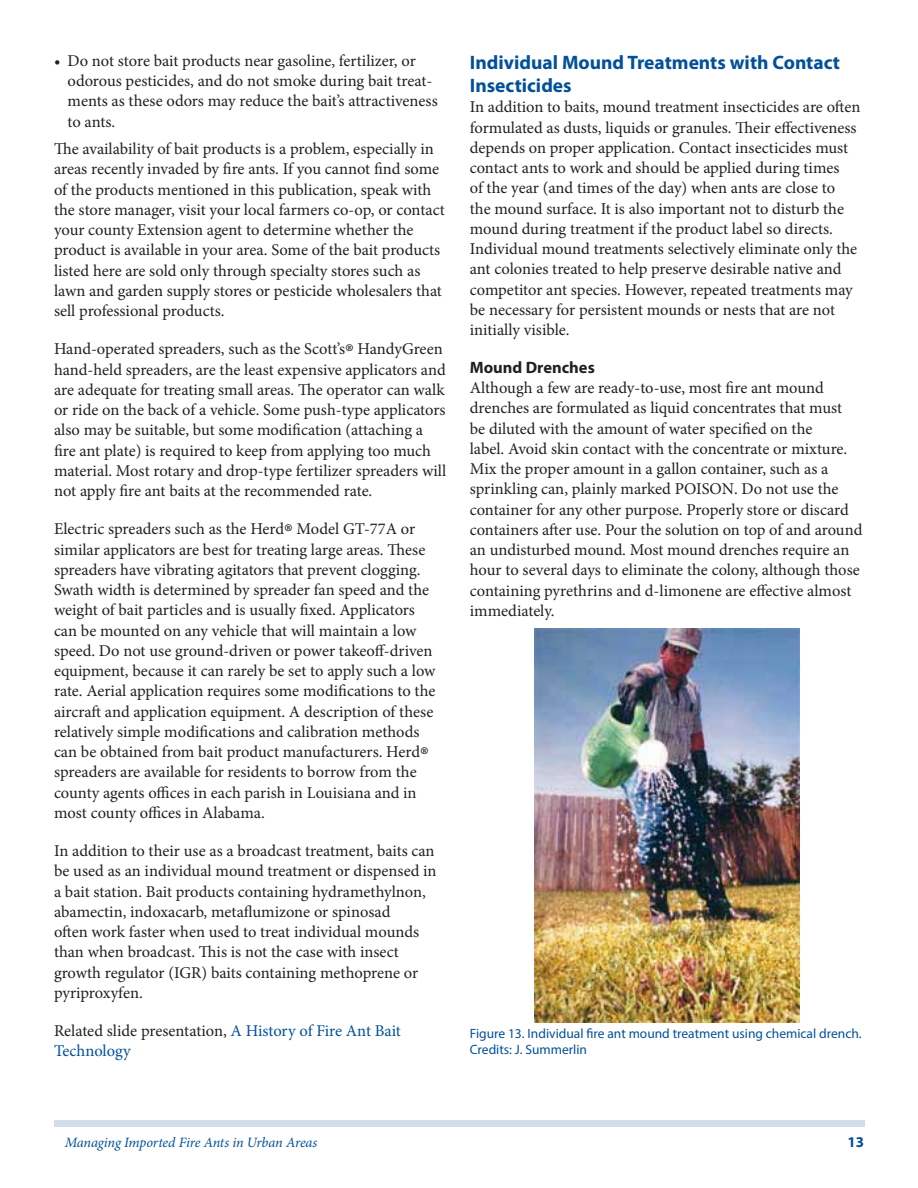
<style>
.page{position:relative;width:918px;height:1188px;background:#fff}
.page>*{position:absolute;margin:0;border:0;box-sizing:border-box;transform-origin:0 0}
.t1{font:700 19.5px/23.4px "Myriad Pro";color:#03509a}
.t2{font:16.5px/20.2px "Minion Pro";color:#231f20}
.t3{font:16.5px/20.2px "Minion Pro";color:#03509a}
.t4{font:700 16.5px "Myriad Pro";color:#231f20}
.t5{font:700 15px "Myriad Pro";color:#03509a}
.t6{font:italic 14.25px "Minion Pro";letter-spacing:-.015em;color:#03509a}
.t7{font:13.5px/16.5px "Myriad Pro";color:#03509a}
.s1{font-size:27px}
.s2{color:#231f20}
</style>
<div class="page">
<div style="left:54px;top:1120px;width:810px;height:7px;background:#d0ddea"></div>
<img style="left:534px;top:628px;width:266px;height:394px">
<p class="t2" style="left:68px;top:52px;width:372px;text-indent:-14px">• Do not store bait products near gasoline, fertilizer, or odorous pesticides, and do not smoke during bait treat&shy;ments as these odors may reduce the bait’s attractiveness to ants.</p>
<p class="t2" style="left:54px;top:140px;width:392px">The availability of bait products is a problem, especially in areas recently invaded by fire ants. If you cannot find some of the products mentioned in this publication, speak with the store manager, visit your local farmers co-op, or contact your county Extension agent to determine whether the product is available in your area. Some of the bait products listed here are sold only through specialty stores such as lawn and garden supply stores or pesticide wholesalers that sell professional products.</p>
<p class="t2" style="left:54px;top:340px;width:394px">Hand-operated spreaders, such as the Scott’s<span class="s1">®</span> HandyGreen hand-held spreaders, are the least expensive applicators and are adequate for treating small areas. The operator can walk or ride on the back of a vehicle. Some push-type applicators also may be suitable, but some modification (attaching a fire ant plate) is required to keep from applying too much material. Most rotary and drop-type fertilizer spreaders will not apply fire ant baits at the recommended rate.</p>
<p class="t2" style="left:54px;top:520px;width:383px">Electric spreaders such as the Herd<span class="s1">®</span> Model GT-77A or similar applicators are best for treating large areas. These spreaders have vibrating agitators that prevent clogging.<br>Swath width is determined by spreader fan speed and the weight of bait particles and is usually fixed. Applicators can be mounted on any vehicle that will maintain a low speed. Do not use ground-driven or power takeoff-driven equipment, because it can rarely be set to apply such a low rate. Aerial application requires some modifications to the aircraft and application equipment. A description of these relatively simple modifications and calibration methods can be obtained from bait product manufacturers. Herd<span class="s1">® </span>spreaders are available for residents to borrow from the county agents offices in each parish in Louisiana and in most county offices in Alabama.</p>
<p class="t2" style="left:54px;top:842px;width:384px">In addition to their use as a broadcast treatment, baits can be used as an individual mound treatment or dispensed in a bait station. Bait products containing hydramethylnon, abamectin, indoxacarb, metaflumizone or spinosad<br>often work faster when used to treat individual mounds than when broadcast. This is not the case with insect growth regulator (IGR) baits containing methoprene or pyriproxyfen.</p>
<p class="t3" style="left:54px;top:1022px;width:348px"><span class="s2">Related slide presentation,</span> A History of Fire Ant Bait<br>Technology</p>
<p class="t1" style="left:470px;top:52px;width:372px">Individual Mound Treatments with Contact<br>Insecticides</p>
<p class="t2" style="left:470px;top:98px;width:392px">In addition to baits, mound treatment insecticides are often formulated as dusts, liquids or granules. Their effectiveness depends on proper application. Contact insecticides must contact ants to work and should be applied during times<br>of the year (and times of the day) when ants are close to<br>the mound surface. It is also important not to disturb the mound during treatment if the product label so directs.<br>Individual mound treatments selectively eliminate only the ant colonies treated to help preserve desirable native and competitor ant species. However, repeated treatments may be necessary for persistent mounds or nests that are not initially visible.</p>
<p class="t4" style="left:470px;top:361px;width:127px">Mound Drenches</p>
<p class="t2" style="left:470px;top:379px;width:394px">Although a few are ready-to-use, most fire ant mound drenches are formulated as liquid concentrates that must<br>be diluted with the amount of water specified on the<br>label. Avoid skin contact with the concentrate or mixture.<br>Mix the proper amount in a gallon container, such as a sprinkling can, plainly marked POISON. Do not use the container for any other purpose. Properly store or discard containers after use. Pour the solution on top of and around an undisturbed mound. Most mound drenches require an hour to several days to eliminate the colony, although those containing pyrethrins and d-limonene are effective almost immediately.</p>
<p class="t7" style="left:470px;top:1026px;width:393px">Figure 13. Individual fire ant mound treatment using chemical drench.<br>Credits: J. Summerlin</p>
<p class="t6" style="left:65px;top:1137px;width:254px">Managing Imported Fire Ants in Urban Areas</p>
<p class="t5" style="left:847px;top:1137px;width:18px">13</p>
</div>
